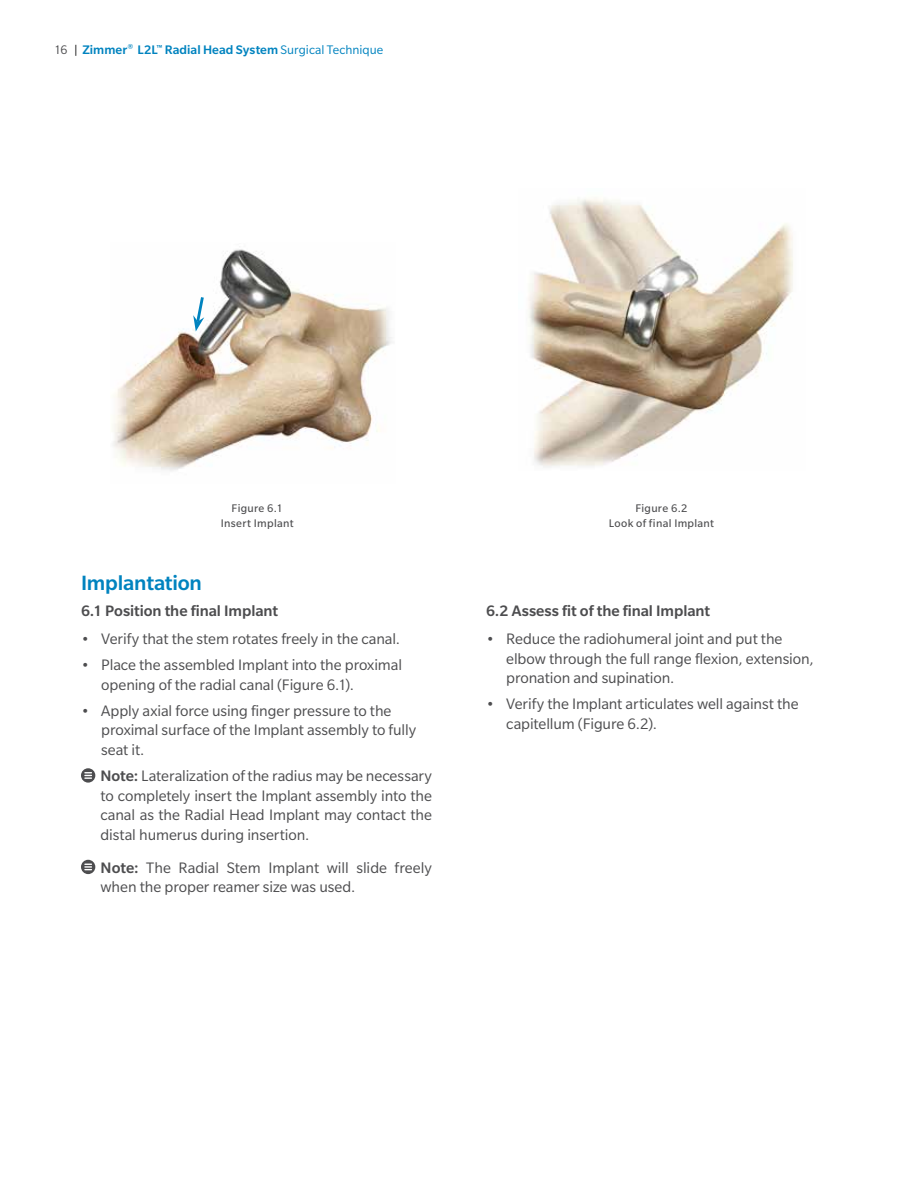
<style>
.page{position:relative;width:918px;height:1188px;background:#fff}
.page>*{position:absolute;margin:0;border:0;box-sizing:border-box;transform-origin:0 0}
.t1{font:500 22.5px "Slate Pro";letter-spacing:-.01em;color:#0083bf}
.t2{font:16.5px/19.5px "Slate Pro";letter-spacing:-.005em;color:#4d4d4f}
.t3{font:500 16.5px "Slate Pro";letter-spacing:-.005em;color:#4d4d4f}
.t4{font:500 13.5px "Slate Pro";letter-spacing:.005em;color:#0083bf}
.t5{font:12px/15px "Slate Pro";letter-spacing:.025em;color:#4d4d4f;text-align:center}
.s1{font-weight:400;color:#4d4d4f}
.s2{font-weight:400;color:#000}
.s3{font-weight:400}
.s4{font-weight:500}
</style>
<div class="page">
<img style="left:113px;top:249px;width:279px;height:222px">
<img style="left:528px;top:198px;width:265px;height:269px">
<svg style="left:81px;top:768px;width:14px;height:15px"></svg>
<svg style="left:85px;top:772px;width:6px;height:7px"></svg>
<svg style="left:81px;top:860px;width:14px;height:14px"></svg>
<svg style="left:85px;top:864px;width:6px;height:6px"></svg>
<svg style="left:193px;top:294px;width:13px;height:37px"></svg>
<p class="t4" style="left:54px;top:43px;width:331px"><span class="s1">16</span> <span class="s2">|</span> Zimmer<sup>®</sup> L2L<sup>™</sup> Radial Head System <span class="s3">Surgical Technique</span></p>
<p class="t5" style="left:221px;top:501px;width:74px">Figure 6.1<br>Insert Implant</p>
<p class="t5" style="left:609px;top:501px;width:107px">Figure 6.2<br>Look of final Implant</p>
<h1 class="t1" style="left:81px;top:571px;width:123px">Implantation</h1>
<p class="t3" style="left:81px;top:602px;width:199px">6.1 Position the final Implant</p>
<p class="t2" style="left:81px;top:629px;width:321px">• Verify that the stem rotates freely in the canal.</p>
<p class="t2" style="left:101px;top:655px;width:302px;text-indent:-20px">• Place the assembled Implant into the proximal opening of the radial canal (Figure 6.1).</p>
<p class="t2" style="left:101px;top:701px;width:316px;text-indent:-20px">• Apply axial force using finger pressure to the proximal surface of the Implant assembly to fully seat it.</p>
<p class="t2" style="left:101px;top:766px;width:333px;text-align:justify"><span class="s4">Note:</span> Lateralization of the radius may be necessary to completely insert the Implant assembly into the canal as the Radial Head Implant may contact the distal humerus during insertion.</p>
<p class="t2" style="left:101px;top:858px;width:333px"><span class="s4">Note:</span> The Radial Stem Implant will slide freely when the proper reamer size was used.</p>
<p class="t3" style="left:486px;top:602px;width:226px">6.2 Assess fit of the final Implant</p>
<p class="t2" style="left:506px;top:629px;width:309px;text-indent:-20px">• Reduce the radiohumeral joint and put the elbow through the full range flexion, extension, pronation and supination.</p>
<p class="t2" style="left:506px;top:694px;width:294px;text-indent:-20px">• Verify the Implant articulates well against the capitellum (Figure 6.2).</p>
</div>
